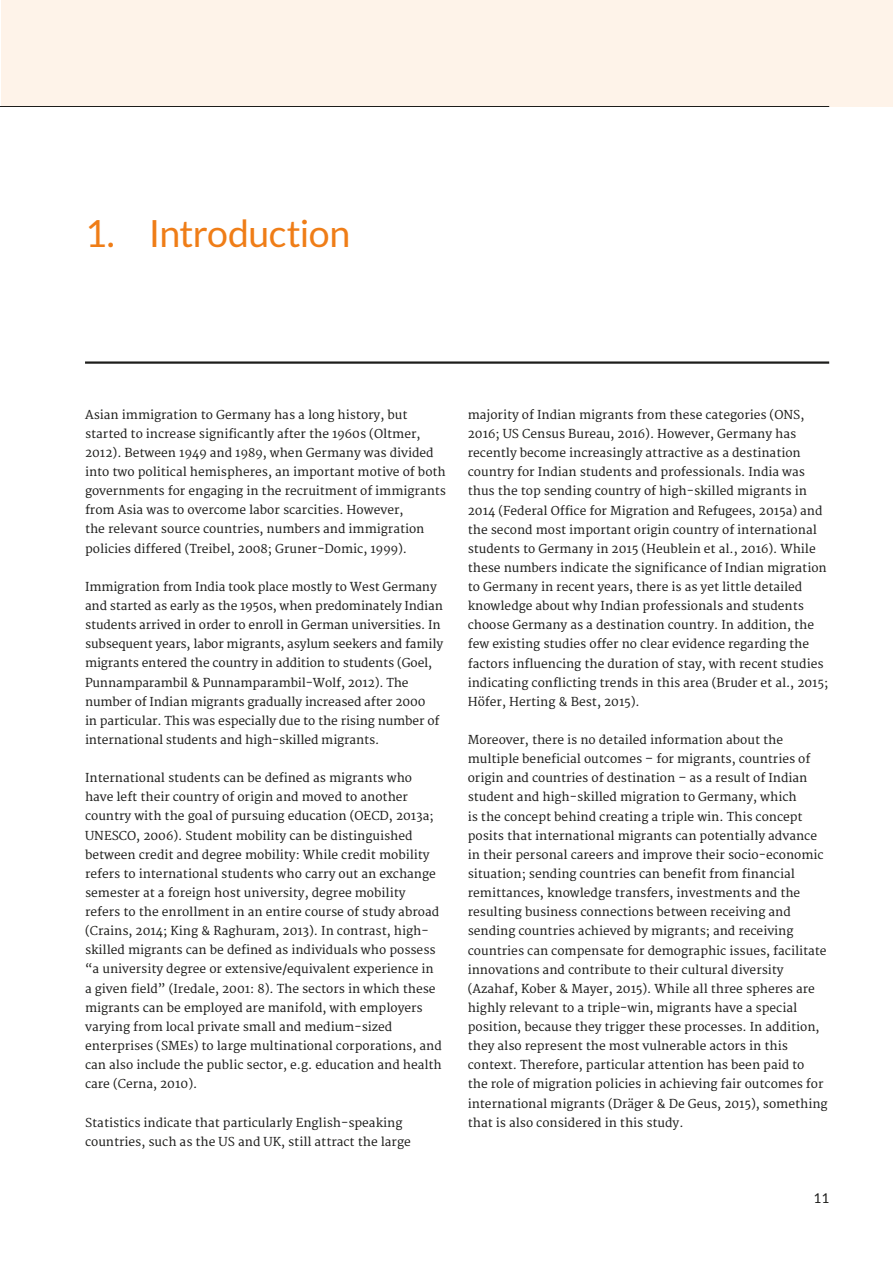
<style>
.page{position:relative;width:893px;height:1263px;background:#fff}
.page>*{position:absolute;margin:0;border:0;box-sizing:border-box;transform-origin:0 0}
.t1{font:37.5px "Lato";letter-spacing:-.015em;color:#ef7d17}
.t2{font:13.5px "Lato";color:#1d1d1b}
.t3{font:12px/19.2px "Merriweather";color:#1d1d1b}
</style>
<div class="page">
<div style="left:1px;top:0;width:892px;height:106px;background:#fef3e9"></div>
<hr style="left:0;top:106px;width:829px;height:1px;background:#1d1d1b">
<hr style="left:85px;top:361px;width:744px;height:3px;background:#1d1d1b">
<h1 class="t1" style="left:85px;top:212px;width:267px">1. Introduction</h1>
<p class="t3" style="left:85px;top:405px;width:363px">Asian immigration to Germany has a long history, but started to increase significantly after the 1960s (Oltmer, 2012). Between 1949 and 1989, when Germany was divided into two political hemispheres, an important motive of both governments for engaging in the recruitment of immigrants from Asia was to overcome labor scarcities. However,<br>the relevant source countries, numbers and immigration policies differed (Treibel, 2008; Gruner-Domic, 1999).</p>
<p class="t3" style="left:85px;top:577px;width:360px">Immigration from India took place mostly to West Germany and started as early as the 1950s, when predominately Indian students arrived in order to enroll in German universities. In subsequent years, labor migrants, asylum seekers and family migrants entered the country in addition to students (Goel, Punnamparambil &amp; Punnamparambil-Wolf, 2012). The number of Indian migrants gradually increased after 2000<br>in particular. This was especially due to the rising number of international students and high-skilled migrants.</p>
<p class="t3" style="left:85px;top:769px;width:358px">International students can be defined as migrants who have left their country of origin and moved to another country with the goal of pursuing education (OECD, 2013a; UNESCO, 2006). Student mobility can be distinguished between credit and degree mobility: While credit mobility refers to international students who carry out an exchange semester at a foreign host university, degree mobility refers to the enrollment in an entire course of study abroad (Crains, 2014; King &amp; Raghuram, 2013). In contrast, high&shy;skilled migrants can be defined as individuals who possess “a university degree or extensive/equivalent experience in a given field” (Iredale, 2001: 8). The sectors in which these migrants can be employed are manifold, with employers varying from local private small and medium-sized enterprises (SMEs) to large multinational corporations, and can also include the public sector, e.g. education and health care (Cerna, 2010).</p>
<p class="t3" style="left:85px;top:1113px;width:327px">Statistics indicate that particularly English-speaking countries, such as the US and UK, still attract the large</p>
<p class="t3" style="left:468px;top:405px;width:362px">majority of Indian migrants from these categories (ONS, 2016; US Census Bureau, 2016). However, Germany has recently become increasingly attractive as a destination country for Indian students and professionals. India was thus the top sending country of high-skilled migrants in 2014 (Federal Office for Migration and Refugees, 2015a) and the second most important origin country of international students to Germany in 2015 (Heublein et al., 2016). While these numbers indicate the significance of Indian migration to Germany in recent years, there is as yet little detailed knowledge about why Indian professionals and students choose Germany as a destination country. In addition, the few existing studies offer no clear evidence regarding the factors influencing the duration of stay, with recent studies indicating conflicting trends in this area (Bruder et al., 2015; Höfer, Herting &amp; Best, 2015).</p>
<p class="t3" style="left:468px;top:731px;width:361px">Moreover, there is no detailed information about the multiple beneficial outcomes – for migrants, countries of origin and countries of destination – as a result of Indian student and high-skilled migration to Germany, which<br>is the concept behind creating a triple win. This concept posits that international migrants can potentially advance in their personal careers and improve their socio-economic situation; sending countries can benefit from financial remittances, knowledge transfers, investments and the resulting business connections between receiving and sending countries achieved by migrants; and receiving countries can compensate for demographic issues, facilitate innovations and contribute to their cultural diversity (Azahaf, Kober &amp; Mayer, 2015). While all three spheres are highly relevant to a triple-win, migrants have a special position, because they trigger these processes. In addition, they also represent the most vulnerable actors in this context. Therefore, particular attention has been paid to<br>the role of migration policies in achieving fair outcomes for international migrants (Dräger &amp; De Geus, 2015), something that is also considered in this study.</p>
<p class="t2" style="left:813px;top:1191px;width:17px">11</p>
</div>
